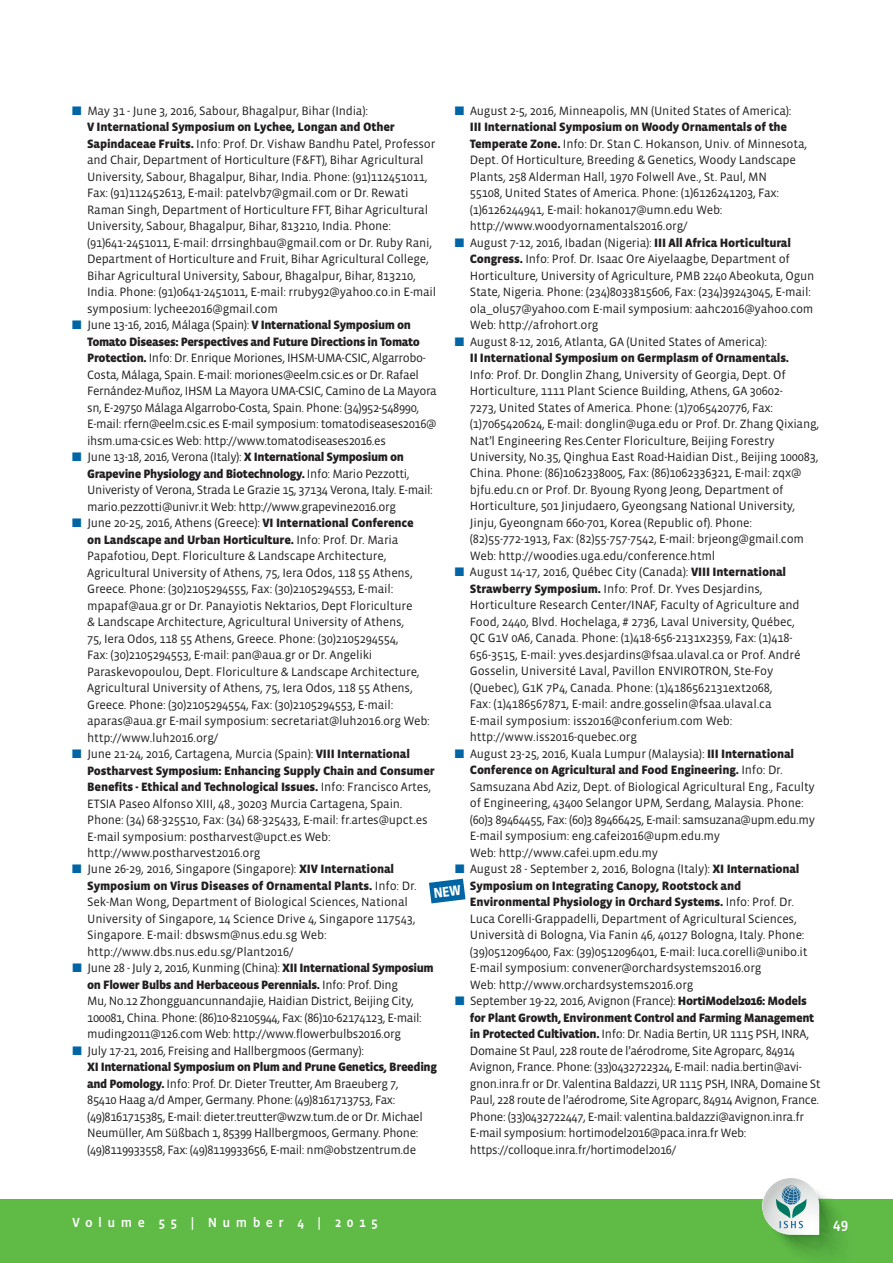
<style>
.page{position:relative;width:893px;height:1263px;background:#fff}
.page>*{position:absolute;margin:0;border:0;box-sizing:border-box;transform-origin:0 0}
.t1{font:500 15px "Vista Sans OT";color:#fff}
.t2{font:500 13.5px "Vista Sans OT";letter-spacing:.4em;color:#fff}
.t3{font:12.3px/16.5px "Vista Sans OT";letter-spacing:-.015em;color:#231f20}
.t4{font:900 12.3px "Vista Sans OT";letter-spacing:-.015em;color:#231f20}
.s1{font-weight:900}
</style>
<div class="page">
<div style="left:0;top:1199px;width:893px;height:64px;background:#5fbb46"></div>
<svg style="left:762px;top:1178px;width:79px;height:78px"></svg>
<svg style="left:429px;top:879px;width:36px;height:24px"></svg>
<p class="t3" style="left:87px;top:103px;width:282px">May 31 - June 3, 2016, Sabour, Bhagalpur, Bihar (India):</p>
<p class="t3" style="left:87px;top:120px;width:351px"><span class="s1">V International Symposium on Lychee, Longan and Other Sapindaceae Fruits.</span> Info: Prof. Dr. Vishaw Bandhu Patel, Professor and Chair, Department of Horticulture (F&amp;FT), Bihar Agricultural University, Sabour, Bhagalpur, Bihar, India. Phone: (91)112451011, Fax: (91)112452613, E-mail: patelvb7@gmail.com or Dr. Rewati Raman Singh, Department of Horticulture FFT, Bihar Agricultural University, Sabour, Bhagalpur, Bihar, 813210, India. Phone: (91)641-2451011, E-mail: drrsinghbau@gmail.com or Dr. Ruby Rani, Department of Horticulture and Fruit, Bihar Agricultural College, Bihar Agricultural University, Sabour, Bhagalpur, Bihar, 813210, India. Phone: (91)0641-2451011, E-mail: rruby92@yahoo.co.in E-mail symposium: lychee2016@gmail.com<br>June 13-16, 2016, Málaga (Spain): <span class="s1">V International Symposium on Tomato Diseases: Perspectives and Future Directions in Tomato Protection.</span> Info: Dr. Enrique Moriones, IHSM-UMA-CSIC, Algarrobo-Costa, Málaga, Spain. E-mail: moriones@eelm.csic.es or Dr. Rafael Fernández-Muñoz, IHSM La Mayora UMA-CSIC, Camino de La Mayora sn, E-29750 Málaga Algarrobo-Costa, Spain. Phone: (34)952-548990, E-mail: rfern@eelm.csic.es E-mail symposium: tomatodiseases2016@ ihsm.uma-csic.es Web: http://www.tomatodiseases2016.es<br>June 13-18, 2016, Verona (Italy): <span class="s1">X International Symposium on Grapevine Physiology and Biotechnology.</span> Info: Mario Pezzotti, Univeristy of Verona, Strada Le Grazie 15, 37134 Verona, Italy. E-mail: mario.pezzotti@univr.it Web: http://www.grapevine2016.org<br>June 20-25, 2016, Athens (Greece): <span class="s1">VI International Conference<br>on Landscape and Urban Horticulture.</span> Info: Prof. Dr. Maria Papafotiou, Dept. Floriculture &amp; Landscape Architecture, Agricultural University of Athens, 75, Iera Odos, 118 55 Athens, Greece. Phone: (30)2105294555, Fax: (30)2105294553, E-mail: mpapaf@aua.gr or Dr. Panayiotis Nektarios, Dept Floriculture<br>&amp; Landscape Architecture, Agricultural University of Athens,<br>75, Iera Odos, 118 55 Athens, Greece. Phone: (30)2105294554,<br>Fax: (30)2105294553, E-mail: pan@aua.gr or Dr. Angeliki Paraskevopoulou, Dept. Floriculture &amp; Landscape Architecture, Agricultural University of Athens, 75, Iera Odos, 118 55 Athens, Greece. Phone: (30)2105294554, Fax: (30)2105294553, E-mail: aparas@aua.gr E-mail symposium: secretariat@luh2016.org Web: http://www.luh2016.org/<br>June 21-24, 2016, Cartagena, Murcia (Spain): <span class="s1">VIII International Postharvest Symposium: Enhancing Supply Chain and Consumer Benefits - Ethical and Technological Issues.</span> Info: Francisco Artes, ETSIA Paseo Alfonso XIII, 48., 30203 Murcia Cartagena, Spain.<br>Phone: (34) 68-325510, Fax: (34) 68-325433, E-mail: fr.artes@upct.es E-mail symposium: postharve st@upct.es Web: http://www.postharvest2016.org<br>June 26-29, 2016, Singapore (Singapore): <span class="s1">XIV International Symposium on Virus Diseases of Ornamental Plants.</span> Info: Dr.<br>Sek-Man Wong, Department of Biological Sciences, National University of Singapore, 14 Science Drive 4, Singapore 117543, Singapore. E-mail: dbswsm@nus.edu.sg Web: http://www.dbs.nus.edu.sg/Plant2016/<br>June 28 - July 2, 2016, Kunming (China): <span class="s1">XII International Symposium on Flower Bulbs and Herbaceous Perennials.</span> Info: Prof. Ding<br>Mu, No.12 Zhongguancunnandajie, Haidian District, Beijing City, 100081, China. Phone: (86)10-82105944, Fax: (86)10-62174123, E-mail: muding2011@126.com Web: http://www.flowerbulbs2016.org<br>July 17-21, 2016, Freising and Hallbergmoos (Germany):</p>
<p class="t3" style="left:87px;top:1060px;width:351px"><span class="s1">XI International Symposium on Plum and Prune Genetics, Breeding and Pomology.</span> Info: Prof. Dr. Dieter Treutter, Am Braeuberg 7,<br>85410 Haag a/d Amper, Germany. Phone: (49)8161713753, Fax: (49)8161715385, E-mail: dieter.treutter@wzw.tum.de or Dr. Michael Neumüller, Am Süßbach 1, 85399 Hallbergmoos, Germany. Phone: (49)8119933558, Fax: (49)8119933656, E-mail: nm@obstzentrum.de</p>
<p class="t3" style="left:470px;top:103px;width:323px">August 2-5, 2016, Minneapolis, MN (United States of America):</p>
<p class="t3" style="left:470px;top:119px;width:346px"><span class="s1">III International Symposium on Woody Ornamentals of the Temperate Zone.</span> Info: Dr. Stan C. Hokanson, Univ. of Minnesota, Dept. Of Horticulture, Breeding &amp; Genetics, Woody Landscape Plants, 258 Alderman Hall, 1970 Folwell Ave., St. Paul, MN<br>55108, United States of America. Phone: (1)6126241203, Fax: (1)6126244941, E-mail: hokan017@umn.edu Web: http://www.woodyornamentals2016.org/<br>August 7-12, 2016, Ibadan (Nigeria): <span class="s1">III All Africa Horticultural Congress.</span> Info: Prof. Dr. Isaac Ore Aiyelaagbe, Department of Horticulture, University of Agriculture, PMB 2240 Abeokuta, Ogun State, Nigeria. Phone: (234)8033815606, Fax: (234)39243045, E-mail: ola_olu57@yahoo.com E-mail symposium: aahc2016@yahoo.com Web: http://afrohort.org<br>August 8-12, 2016, Atlanta, GA (United States of America):</p>
<p class="t4" style="left:470px;top:353px;width:321px">II International Symposium on Germplasm of Ornamentals.</p>
<p class="t3" style="left:470px;top:367px;width:352px">Info: Prof. Dr. Donglin Zhang, University of Georgia, Dept. Of Horticulture, 1111 Plant Science Building, Athens, GA 30602-<br>7273, United States of America. Phone: (1)7065420776, Fax: (1)7065420624, E-mail: donglin@uga.edu or Prof. Dr. Zhang Qixiang, Nat’l Engineering Res.Center Floriculture, Beijing Forestry University, No.35, Qinghua East Road-Haidian Dist., Beijing 100083, China. Phone: (86)1062338005, Fax: (86)1062336321, E-mail: zqx@ bjfu.edu.cn or Prof. Dr. Byoung Ryong Jeong, Department of Horticulture, 501 Jinjudaero, Gyeongsang National University, Jinju, Gyeongnam 660-701, Korea (Republic of). Phone: (82)55-772-1913, Fax: (82)55-757-7542, E-mail: brjeong@gmail.com Web: http://woodies.uga.edu/conference.html<br>August 14-17, 2016, Québec City (Canada): <span class="s1">VIII International Strawberry Symposium.</span> Info: Prof. Dr. Yves Desjardins, Horticulture Research Center/INAF, Faculty of Agriculture and Food, 2440, Blvd. Hochelaga, # 2736, Laval University, Québec,<br>QC G1V 0A6, Canada. Phone: (1)418-656-2131x2359, Fax: (1)418- 656-3515, E-mail: yves.desjardins@fsaa.ulaval.ca or Prof. André Gosselin, Université Laval, Pavillon ENVIROTRON, Ste-Foy (Quebec), G1K 7P4, Canada. Phone: (1)4186562131ext2068,<br>Fax: (1)4186567871, E-mail: andre.gosselin@fsaa.ulaval.ca<br>E-mail symposium: iss2016@conferium.com Web: http://www.iss2016-quebec.org<br>August 23-25, 2016, Kuala Lumpur (Malaysia): <span class="s1">III International Conference on Agricultural and Food Engineering.</span> Info: Dr.<br>Samsuzana Abd Aziz, Dept. of Biological Agricultural Eng., Faculty of Engineering, 43400 Selangor UPM, Serdang, Malaysia. Phone: (60)3 89464455, Fax: (60)3 89466425, E-mail: samsuzana@upm.edu.my E-mail symposium: eng.cafei2016@upm.edu.my<br>Web: http://www.cafei.upm.edu.my<br>August 28 - September 2, 2016, Bologna (Italy): <span class="s1">XI International Symposium on Integrating Canopy, Rootstock and Environmental Physiology in Orchard Systems.</span> Info: Prof. Dr.<br>Luca Corelli-Grappadelli, Department of Agricultural Sciences, Università di Bologna, Via Fanin 46, 40127 Bologna, Italy. Phone: (39)0512096400, Fax: (39)0512096401, E-mail: luca.corelli@unibo.it E-mail symposium: convener@orchardsystems2016.org<br>Web: http://www.orchardsystems2016.org<br>September 19-22, 2016, Avignon (France): <span class="s1">HortiModel2016: Models for Plant Growth, Environment Control and Farming Management in Protected Cultivation.</span> Info: Dr. Nadia Bertin, UR 1115 PSH, INRA, Domaine St Paul, 228 route de l’aérodrome, Site Agroparc, 84914<br>Avignon, France. Phone: (33)0432722324, E-mail: nadia.bertin@avi&shy;gnon.inra.fr or Dr. Valentina Baldazzi, UR 1115 PSH, INRA, Domaine St Paul, 228 route de l’aérodrome, Site Agroparc, 84914 Avignon, France.<br>Phone: (33)0432722447, E-mail: valentina.baldazzi@avignon.inra.fr E-mail symposium: hortimodel2016@paca.inra.fr Web: https://colloque.inra.fr/hortimodel2016/</p>
<p class="t2" style="left:72px;top:1217px;width:307px">Volume 55 | Number 4 | 2015</p>
<p class="t1" style="left:833px;top:1217px;width:16px">49</p>
</div>
